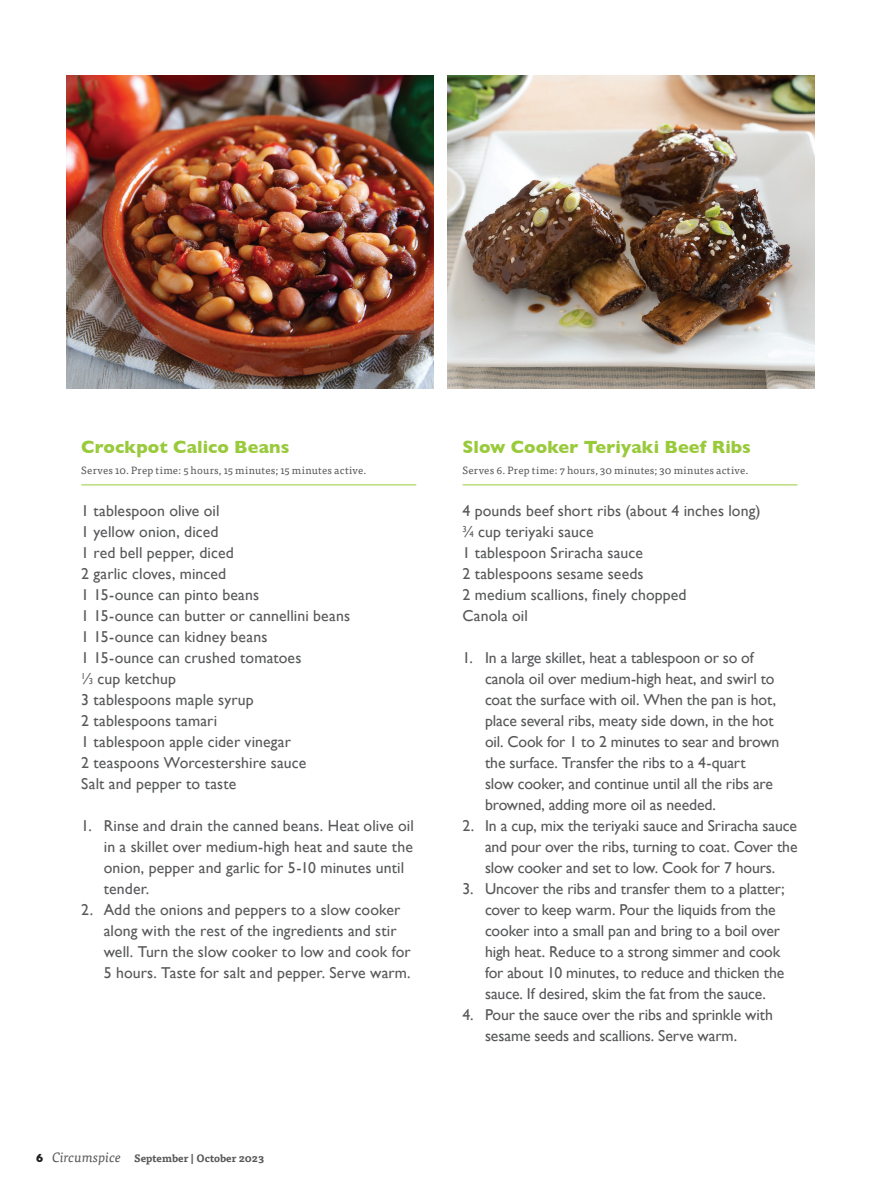
<style>
.page{position:relative;width:891px;height:1188px;background:#fff}
.page>*{position:absolute;margin:0;border:0;box-sizing:border-box;transform-origin:0 0}
.t1{font:800 18px "Gill Sans";letter-spacing:.005em;color:#99ca3b}
.t2{font:15.75px/21px "Gill Sans";color:#57585a}
.t3{font:10.5px "Tisa Pro";letter-spacing:.02em;color:#57585a}
.t4{font:700 10.5px "Tisa Pro";color:#57585a}
.s1{font-size:8.7px}
.s2{font-family:"Gill Sans";font-weight:800;font-size:12px;color:#231f20}
.s3{font-weight:400;font-style:italic;font-size:13.5px}
</style>
<div class="page">
<hr style="left:81px;top:484px;width:335px;height:1px;background:#99ca3b">
<img style="left:67px;top:75px;width:367px;height:313px">
<hr style="left:463px;top:484px;width:335px;height:1px;background:#99ca3b">
<img style="left:447px;top:75px;width:367px;height:313px">
<p class="t1" style="left:81px;top:436px;width:210px">Crockpot Calico Beans</p>
<p class="t3" style="left:81px;top:463px;width:287px">Serves 10. Prep time: 5 hours, 15 minutes; 15 minutes active.</p>
<p class="t2" style="left:81px;top:500px;width:270px">1 tablespoon olive oil<br>1 yellow onion, diced<br>1 red bell pepper, diced<br>2 garlic cloves, minced<br>1 15-ounce can pinto beans<br>1 15-ounce can butter or cannellini beans<br>1 15-ounce can kidney beans<br>1 15-ounce can crushed tomatoes<br><sup>1</sup>⁄<span class="s1">3</span> cup ketchup<br>3 tablespoons maple syrup<br>2 tablespoons tamari<br>1 tablespoon apple cider vinegar<br>2 teaspoons Worcestershire sauce<br>Salt and pepper to taste</p>
<p class="t2" style="left:104px;top:815px;width:312px;text-indent:-23px">1. Rinse and drain the canned beans. Heat olive oil in a skillet over medium-high heat and saute the onion, pepper and garlic for 5-10 minutes until tender.</p>
<p class="t2" style="left:104px;top:899px;width:308px;text-indent:-23px">2. Add the onions and peppers to a slow cooker along with the rest of the ingredients and stir well. Turn the slow cooker to low and cook for 5 hours. Taste for salt and pepper. Serve warm.</p>
<p class="t4" style="left:36px;top:1150px;width:230px"><span class="s2">6</span> <span class="s3">Circumspice</span> September | October 2023</p>
<p class="t1" style="left:463px;top:436px;width:290px">Slow Cooker Teriyaki Beef Ribs</p>
<p class="t3" style="left:463px;top:463px;width:287px">Serves 6. Prep time: 7 hours, 30 minutes; 30 minutes active.</p>
<p class="t2" style="left:463px;top:500px;width:300px">4 pounds beef short ribs (about 4 inches long)<br><sup>3</sup>⁄<span class="s1">4</span> cup teriyaki sauce<br>1 tablespoon Sriracha sauce<br>2 tablespoons sesame seeds<br>2 medium scallions, finely chopped<br>Canola oil</p>
<p class="t2" style="left:485px;top:647px;width:296px;text-indent:-23px">1. In a large skillet, heat a tablespoon or so of canola oil over medium-high heat, and swirl to coat the surface with oil. When the pan is hot, place several ribs, meaty side down, in the hot oil. Cook for 1 to 2 minutes to sear and brown the surface. Transfer the ribs to a 4-quart<br>slow cooker, and continue until all the ribs are browned, adding more oil as needed.</p>
<p class="t2" style="left:485px;top:815px;width:314px;text-align:justify;text-indent:-23px">2. In a cup, mix the teriyaki sauce and Sriracha sauce and pour over the ribs, turning to coat. Cover the slow cooker and set to low. Cook for 7 hours.</p>
<p class="t2" style="left:485px;top:878px;width:301px;text-indent:-23px">3. Uncover the ribs and transfer them to a platter; cover to keep warm. Pour the liquids from the cooker into a small pan and bring to a boil over high heat. Reduce to a strong simmer and cook for about 10 minutes, to reduce and thicken the sauce. If desired, skim the fat from the sauce.</p>
<p class="t2" style="left:485px;top:1004px;width:290px;text-indent:-23px">4. Pour the sauce over the ribs and sprinkle with sesame seeds and scallions. Serve warm.</p>
</div>
